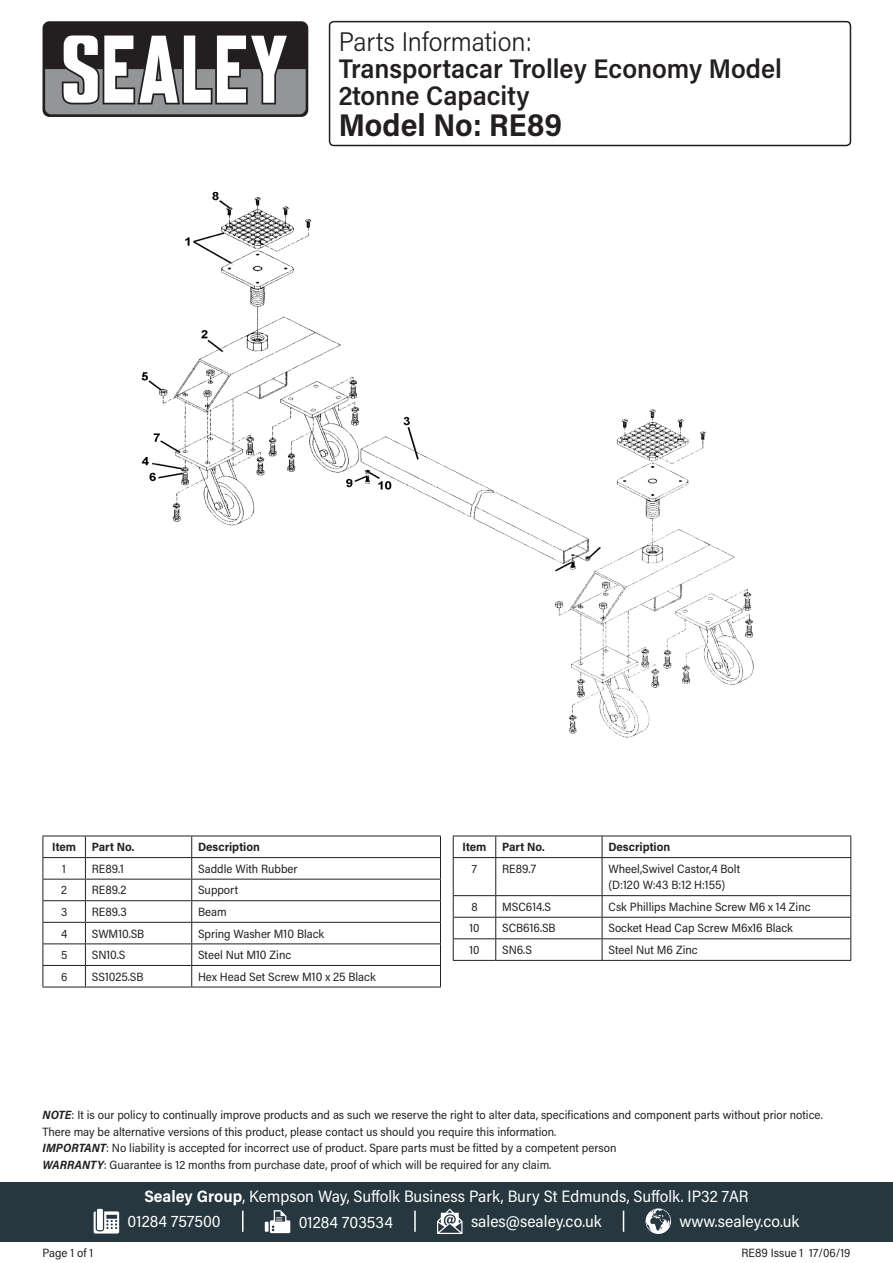
<style>
.page{position:relative;width:893px;height:1263px;background:#fff}
.page>*{position:absolute;margin:0;border:0;box-sizing:border-box;transform-origin:0 0}
.Model_Number{font:700 31.5px "Acumin Pro Semi Cond";color:#231f20}
.Product_Description{font:600 27px/27px "Acumin Pro Semi Cond";color:#231f20}
.Parts_Information{font:300 27px "Acumin Pro Semi Cond";color:#231f20}
.Address{font:16.5px "Acumin Pro Semi Cond";color:#fff}
.Contact_Info{font:16.5px "Acumin Pro Semi Cond";color:#fff}
.Disclaimer{font:12px/16.5px "Acumin Pro Semi Cond";color:#231f20}
.Table_Body{font:12px "Acumin Pro Semi Cond";color:#231f20}
.Part_No__Body{font:12px "Acumin Pro Semi Cond";color:#231f20}
.Part_Description_HDR{font:700 12px "Acumin Pro Semi Cond";color:#231f20}
.Document_Info{font:12px "Acumin Pro Semi Cond";color:#231f20}
.Item_Body{font:12px "Acumin Pro Semi Cond";color:#231f20}
.Item_HDR{font:700 12px "Acumin Pro Semi Cond";letter-spacing:-.005em;color:#231f20}
.s1{font-weight:700;font-style:italic}
.s2{font-weight:700}
</style>
<div class="page">
<div style="left:43px;top:21px;width:265px;height:96px;background:#231f20;border-radius:7px"></div>
<svg style="left:45px;top:35px;width:261px;height:79px"></svg>
<div style="left:0;top:1182px;width:893px;height:60px;background:#27373f"></div>
<svg style="left:94px;top:1211px;width:25px;height:22px"></svg>
<div style="left:97px;top:1209px;width:6px;height:21px;background:#fff"></div>
<svg style="left:265px;top:1222px;width:4px;height:10px"></svg>
<svg style="left:270px;top:1210px;width:20px;height:23px"></svg>
<svg style="left:437px;top:1208px;width:25px;height:26px"></svg>
<svg style="left:645px;top:1208px;width:26px;height:26px"></svg>
<hr style="left:242px;top:1210px;width:2px;height:22px;background:#fff">
<svg style="left:623px;top:1210px;width:1px;height:22px"></svg>
<hr style="left:414px;top:1210px;width:2px;height:22px;background:#fff">
<div style="left:329px;top:21px;width:522px;height:125px;border:2px solid #231f20;border-radius:4px"></div>
<hr style="left:43px;top:836px;width:42px;height:1px;background:#231f20">
<hr style="left:85px;top:836px;width:107px;height:1px;background:#231f20">
<hr style="left:192px;top:836px;width:249px;height:1px;background:#231f20">
<hr style="left:43px;top:857px;width:42px;height:1px;background:#231f20">
<hr style="left:85px;top:857px;width:107px;height:1px;background:#231f20">
<hr style="left:192px;top:857px;width:249px;height:1px;background:#231f20">
<hr style="left:43px;top:879px;width:42px;height:1px;background:#231f20">
<hr style="left:85px;top:879px;width:107px;height:1px;background:#231f20">
<hr style="left:192px;top:879px;width:249px;height:1px;background:#231f20">
<hr style="left:43px;top:900px;width:42px;height:1px;background:#231f20">
<hr style="left:85px;top:900px;width:107px;height:1px;background:#231f20">
<hr style="left:192px;top:900px;width:249px;height:1px;background:#231f20">
<hr style="left:43px;top:922px;width:42px;height:1px;background:#231f20">
<hr style="left:85px;top:922px;width:107px;height:1px;background:#231f20">
<hr style="left:192px;top:922px;width:249px;height:1px;background:#231f20">
<hr style="left:43px;top:943px;width:42px;height:1px;background:#231f20">
<hr style="left:85px;top:943px;width:107px;height:1px;background:#231f20">
<hr style="left:192px;top:943px;width:249px;height:1px;background:#231f20">
<hr style="left:43px;top:965px;width:42px;height:1px;background:#231f20">
<svg style="left:43px;top:836px;width:1px;height:151px"></svg>
<hr style="left:85px;top:965px;width:107px;height:1px;background:#231f20">
<svg style="left:85px;top:836px;width:1px;height:151px"></svg>
<hr style="left:192px;top:965px;width:249px;height:1px;background:#231f20">
<svg style="left:191px;top:836px;width:1px;height:151px"></svg>
<svg style="left:440px;top:836px;width:1px;height:151px"></svg>
<hr style="left:43px;top:987px;width:42px;height:1px;background:#231f20">
<hr style="left:85px;top:987px;width:107px;height:1px;background:#231f20">
<hr style="left:192px;top:987px;width:249px;height:1px;background:#231f20">
<hr style="left:453px;top:836px;width:43px;height:1px;background:#231f20">
<svg style="left:453px;top:836px;width:1px;height:21px"></svg>
<hr style="left:496px;top:836px;width:106px;height:1px;background:#231f20">
<svg style="left:495px;top:836px;width:1px;height:21px"></svg>
<hr style="left:602px;top:836px;width:249px;height:1px;background:#231f20">
<svg style="left:602px;top:836px;width:1px;height:21px"></svg>
<svg style="left:850px;top:836px;width:1px;height:21px"></svg>
<hr style="left:453px;top:857px;width:43px;height:1px;background:#231f20">
<hr style="left:453px;top:858px;width:1px;height:37px;background:#231f20">
<hr style="left:496px;top:857px;width:106px;height:1px;background:#231f20">
<hr style="left:495px;top:858px;width:1px;height:37px;background:#231f20">
<hr style="left:602px;top:857px;width:249px;height:1px;background:#231f20">
<hr style="left:602px;top:858px;width:1px;height:37px;background:#231f20">
<hr style="left:850px;top:858px;width:1px;height:37px;background:#231f20">
<hr style="left:453px;top:895px;width:43px;height:1px;background:#231f20">
<hr style="left:496px;top:895px;width:106px;height:1px;background:#231f20">
<hr style="left:602px;top:895px;width:249px;height:1px;background:#231f20">
<hr style="left:453px;top:917px;width:43px;height:1px;background:#231f20">
<hr style="left:496px;top:917px;width:106px;height:1px;background:#231f20">
<hr style="left:602px;top:917px;width:249px;height:1px;background:#231f20">
<hr style="left:453px;top:938px;width:43px;height:1px;background:#231f20">
<svg style="left:453px;top:896px;width:1px;height:64px"></svg>
<hr style="left:496px;top:938px;width:106px;height:1px;background:#231f20">
<svg style="left:495px;top:896px;width:1px;height:64px"></svg>
<hr style="left:602px;top:938px;width:249px;height:1px;background:#231f20">
<svg style="left:602px;top:896px;width:1px;height:64px"></svg>
<svg style="left:850px;top:896px;width:1px;height:64px"></svg>
<hr style="left:453px;top:960px;width:43px;height:1px;background:#231f20">
<hr style="left:496px;top:960px;width:106px;height:1px;background:#231f20">
<hr style="left:602px;top:960px;width:249px;height:1px;background:#231f20">
<img style="left:141px;top:191px;width:613px;height:547px">
<p class="Parts_Information" style="left:339px;top:23px;width:195px">Parts Information:</p>
<p class="Product_Description" style="left:339px;top:54px;width:445px">Transportacar Trolley Economy Model<br>2tonne Capacity</p>
<p class="Model_Number" style="left:339px;top:103px;width:225px">Model No: RE89</p>
<p class="Item_HDR" style="left:52px;top:838px;width:25px">Item</p>
<p class="Part_Description_HDR" style="left:92px;top:838px;width:44px">Part No.</p>
<p class="Part_Description_HDR" style="left:198px;top:838px;width:63px">Description</p>
<p class="Item_Body" style="left:62px;top:860px;width:5px">1</p>
<p class="Part_No__Body" style="left:92px;top:860px;width:34px">RE89.1</p>
<p class="Table_Body" style="left:198px;top:860px;width:101px">Saddle With Rubber</p>
<p class="Item_Body" style="left:61px;top:882px;width:7px">2</p>
<p class="Part_No__Body" style="left:92px;top:882px;width:36px">RE89.2</p>
<p class="Table_Body" style="left:198px;top:882px;width:41px">Support</p>
<p class="Item_Body" style="left:61px;top:903px;width:8px">3</p>
<p class="Part_No__Body" style="left:92px;top:903px;width:36px">RE89.3</p>
<p class="Table_Body" style="left:198px;top:903px;width:30px">Beam</p>
<p class="Item_Body" style="left:61px;top:925px;width:8px">4</p>
<p class="Part_No__Body" style="left:92px;top:925px;width:54px">SWM10.SB</p>
<p class="Table_Body" style="left:198px;top:925px;width:128px">Spring Washer M10 Black</p>
<p class="Item_Body" style="left:61px;top:946px;width:8px">5</p>
<p class="Part_No__Body" style="left:92px;top:946px;width:35px">SN10.S</p>
<p class="Table_Body" style="left:198px;top:946px;width:95px">Steel Nut M10 Zinc</p>
<p class="Item_Body" style="left:61px;top:968px;width:8px">6</p>
<p class="Part_No__Body" style="left:92px;top:968px;width:53px">SS1025.SB</p>
<p class="Table_Body" style="left:198px;top:968px;width:179px">Hex Head Set Screw M10 x 25 Black</p>
<p class="Item_HDR" style="left:463px;top:838px;width:25px">Item</p>
<p class="Part_Description_HDR" style="left:502px;top:838px;width:44px">Part No.</p>
<p class="Part_Description_HDR" style="left:608px;top:838px;width:63px">Description</p>
<p class="Item_Body" style="left:472px;top:860px;width:7px">7</p>
<p class="Part_No__Body" style="left:502px;top:860px;width:36px">RE89.7</p>
<p class="Table_Body" style="left:608px;top:860px;width:133px">Wheel,Swivel Castor,4 Bolt</p>
<p class="Table_Body" style="left:608px;top:877px;width:118px">(D:120 W:43 B:12 H:155)</p>
<p class="Item_Body" style="left:471px;top:898px;width:8px">8</p>
<p class="Part_No__Body" style="left:502px;top:898px;width:50px">MSC614.S</p>
<p class="Table_Body" style="left:608px;top:898px;width:204px">Csk Phillips Machine Screw M6 x 14 Zinc</p>
<p class="Item_Body" style="left:469px;top:920px;width:12px">10</p>
<p class="Part_No__Body" style="left:502px;top:920px;width:55px">SCB616.SB</p>
<p class="Table_Body" style="left:608px;top:920px;width:186px">Socket Head Cap Screw M6x16 Black</p>
<p class="Item_Body" style="left:469px;top:941px;width:12px">10</p>
<p class="Part_No__Body" style="left:502px;top:941px;width:31px">SN6.S</p>
<p class="Table_Body" style="left:608px;top:941px;width:91px">Steel Nut M6 Zinc</p>
<p class="Disclaimer" style="left:43px;top:1106px;width:782px"><span class="s1">NOTE</span>: It is our policy to continually improve products and as such we reserve the right to alter data, specifications and component parts without prior notice.<br>There may be alternative versions of this product, please contact us should you require this information.</p>
<p class="Disclaimer" style="left:43px;top:1139px;width:575px"><span class="s1">IMPORTANT</span>: No liability is accepted for incorrect use of product. Spare parts must be fitted by a competent person</p>
<p class="Disclaimer" style="left:43px;top:1156px;width:510px"><span class="s1">WARRANTY</span>: Guarantee is 12 months from purchase date, proof of which will be required for any claim.</p>
<p class="Document_Info" style="left:43px;top:1244px;width:52px">Page 1 of 1</p>
<p class="Address" style="left:144px;top:1185px;width:606px"><span class="s2">Sealey Group</span>, Kempson Way, Suffolk Business Park, Bury St Edmunds, Suffolk. IP32 7AR</p>
<p class="Contact_Info" style="left:128px;top:1210px;width:95px">01284 757500</p>
<p class="Contact_Info" style="left:299px;top:1210px;width:96px">01284 703534</p>
<p class="Contact_Info" style="left:471px;top:1210px;width:132px">sales@sealey.co.uk</p>
<p class="Contact_Info" style="left:680px;top:1210px;width:121px">www.sealey.co.uk</p>
<p class="Document_Info" style="left:741px;top:1244px;width:111px">RE89 Issue 1 17/06/19</p>
</div>
